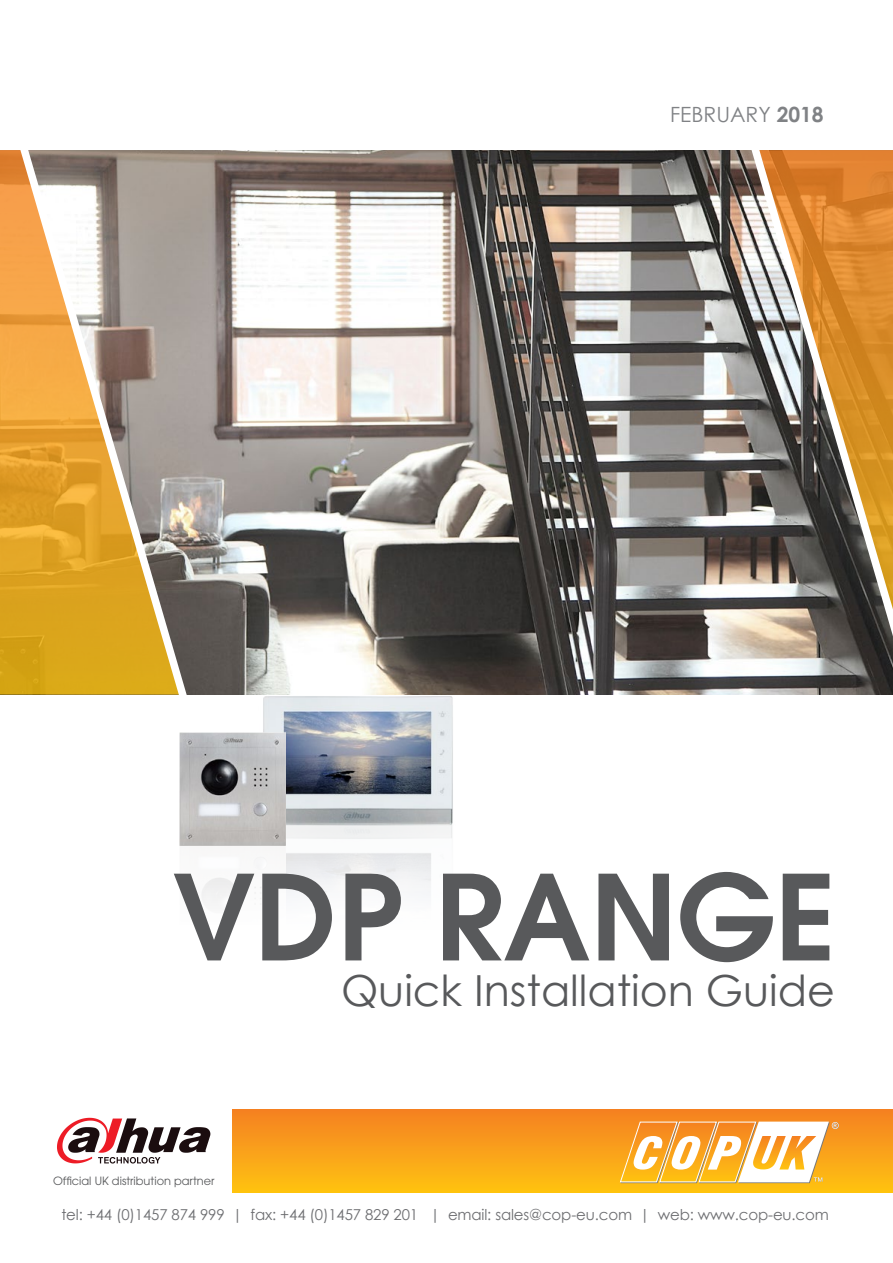
<style>
.page{position:relative;width:893px;height:1263px;background:#fff}
.page>*{position:absolute;margin:0;border:0;box-sizing:border-box;transform-origin:0 0}
.t1{font:600 117.3px "Avant Garde";color:#58595b}
.t2{font:42.9px "Century Gothic";color:#58595b}
.t3{font:21px "Century Gothic";color:#808285}
.t4{font:15px "Century Gothic";letter-spacing:-.01em;color:#6d6e71}
.t5{font:11.4px "Avant Garde";color:#58595b}
.s1{font-weight:700}
</style>
<div class="page">
<div style="left:231px;top:1110px;width:662px;height:82px;background:linear-gradient(to bottom,#f58122,#fec111)"></div>
<svg style="left:57px;top:1118px;width:153px;height:45px"></svg>
<svg style="left:619px;top:1121px;width:220px;height:63px"></svg>
<img style="left:205px;top:150px;width:538px;height:545px">
<svg style="left:0;top:150px;width:12px;height:545px"></svg>
<svg style="left:12px;top:150px;width:193px;height:545px"></svg>
<svg style="left:743px;top:150px;width:150px;height:545px"></svg>
<img style="left:263px;top:696px;width:190px;height:125px">
<img style="left:179px;top:732px;width:106px;height:113px">
<h3 class="t3" style="left:670px;top:100px;width:155px">FEBRUARY <span class="s1">2018</span></h3>
<h1 class="t1" style="left:173px;top:841px;width:665px">VDP RANGE</h1>
<p class="t5" style="left:53px;top:1174px;width:163px">Official UK distribution partner</p>
<h2 class="t2" style="left:341px;top:960px;width:495px">Quick Installation Guide</h2>
<p class="t4" style="left:61px;top:1204px;width:769px">tel: +44 (0)1457 874 999 | fax: +44 (0)1457 829 201 | email: sales@cop-eu.com | web: www.cop-eu.com</p>
</div>
